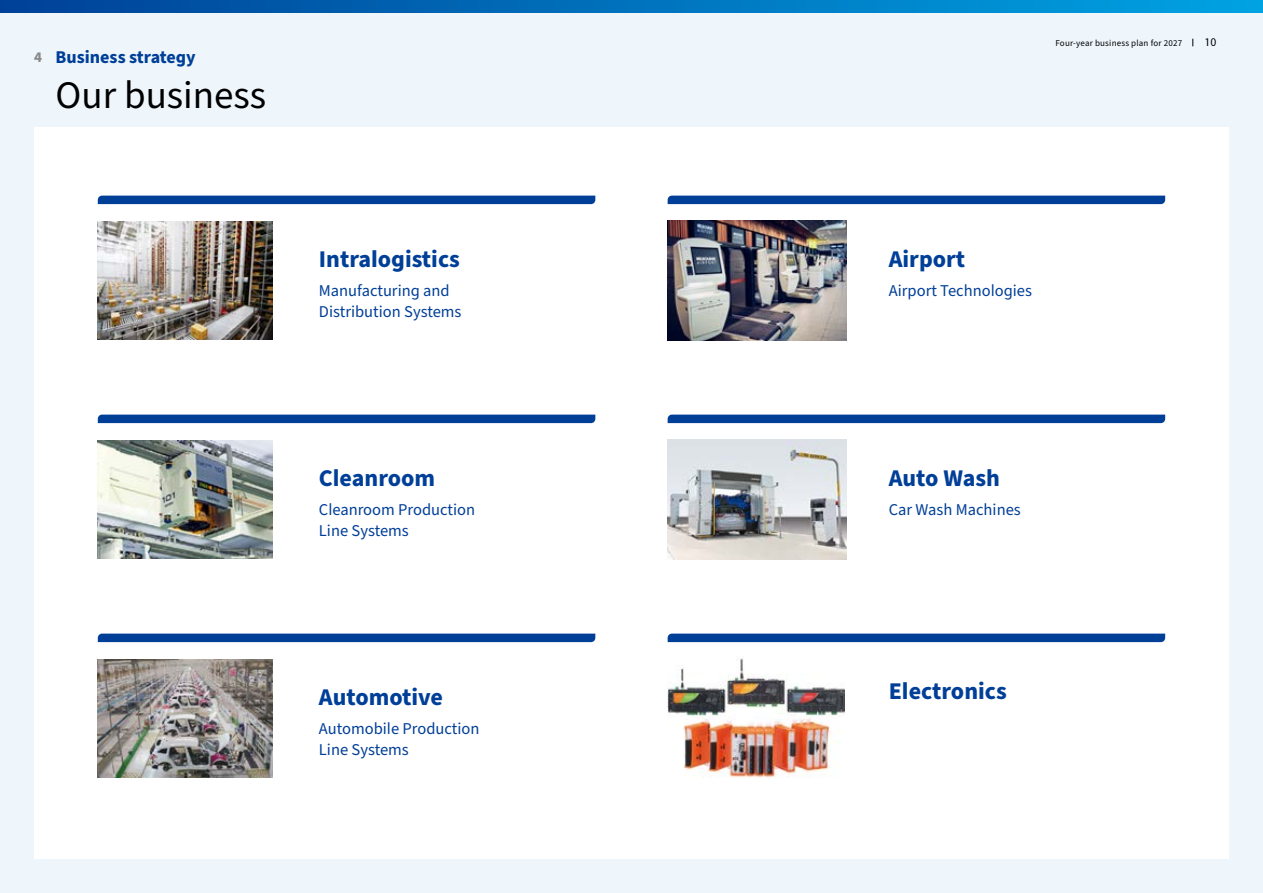
<style>
.page{position:relative;width:1263px;height:893px;background:#eef6fc}
.page>*{position:absolute;margin:0;border:0;box-sizing:border-box;transform-origin:0 0}
.t1{font:39px "DAIFUKU Sans";color:#000}
.t2{font:700 24px "DAIFUKU Sans";color:#003f98}
.t3{font:700 18px "DAIFUKU Sans";color:#003f98}
.t4{font:16.5px/21px "DAIFUKU Sans";color:#003f98}
.t5{font:700 15px "DAIFUKU Sans";color:#898989}
.t6{font:12px "DAIFUKU Sans";color:#000}
.t7{font:9px "DAIFUKU Sans";letter-spacing:.02em;color:#000}
</style>
<div class="page">
<svg style="left:0;top:0;width:1263px;height:13px;background:#0072bc"></svg>
<div style="left:34px;top:128px;width:1195px;height:731px;background:#fff"></div>
<div style="left:98px;top:634px;width:497px;height:8px;background:#003f98"></div>
<div style="left:668px;top:634px;width:497px;height:8px;background:#003f98"></div>
<div style="left:98px;top:415px;width:497px;height:8px;background:#003f98"></div>
<div style="left:668px;top:415px;width:497px;height:8px;background:#003f98"></div>
<div style="left:98px;top:196px;width:497px;height:8px;background:#003f98"></div>
<div style="left:668px;top:196px;width:497px;height:8px;background:#003f98"></div>
<img style="left:98px;top:660px;width:174px;height:117px">
<img style="left:668px;top:657px;width:177px;height:121px">
<img style="left:98px;top:441px;width:174px;height:117px">
<img style="left:668px;top:440px;width:178px;height:119px">
<img style="left:98px;top:222px;width:174px;height:117px">
<img style="left:668px;top:221px;width:178px;height:119px">
<p class="t5" style="left:34px;top:47px;width:9px">4</p>
<p class="t3" style="left:56px;top:45px;width:142px">Business strategy</p>
<h1 class="t1" style="left:56px;top:69px;width:212px">Our business</h1>
<h2 class="t2" style="left:319px;top:242px;width:143px">Intralogistics</h2>
<p class="t4" style="left:319px;top:281px;width:144px">Manufacturing and<br>Distribution Systems</p>
<h2 class="t2" style="left:319px;top:461px;width:118px">Cleanroom</h2>
<p class="t4" style="left:319px;top:500px;width:158px">Cleanroom Production<br>Line Systems</p>
<h2 class="t2" style="left:319px;top:680px;width:126px">Automotive</h2>
<p class="t4" style="left:319px;top:719px;width:162px">Automobile Production<br>Line Systems</p>
<p class="t7" style="left:1055px;top:37px;width:128px">Four-year business plan for 2027</p>
<p class="t6" style="left:1204px;top:34px;width:14px">10</p>
<h2 class="t2" style="left:889px;top:242px;width:78px">Airport</h2>
<p class="t4" style="left:889px;top:281px;width:145px">Airport Technologies</p>
<h2 class="t2" style="left:889px;top:461px;width:113px">Auto Wash</h2>
<p class="t4" style="left:889px;top:500px;width:133px">Car Wash Machines</p>
<h2 class="t2" style="left:889px;top:675px;width:120px">Electronics</h2>
</div>
